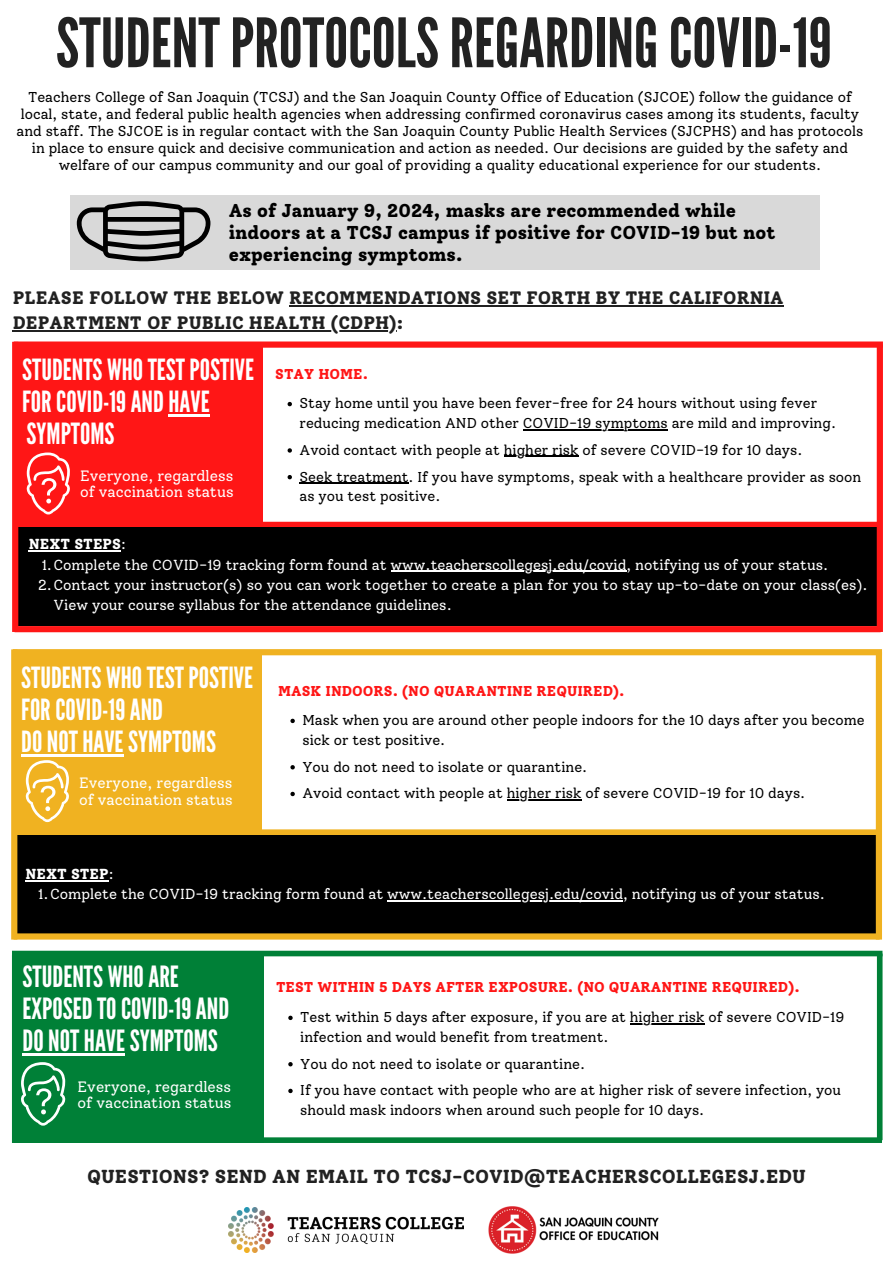
<style>
.page{position:relative;width:893px;height:1263px;background:#fff}
.page>*{position:absolute;margin:0;border:0;box-sizing:border-box;transform-origin:0 0}
.t1{font:67.88px "League Gothic";color:#222}
.t2{font:29.25px/32.1px "League Gothic";color:#fff}
.t3{font:29.17px/32.1px "League Gothic";color:#fff}
.t4{font:800 18.75px "Solway";color:#212121}
.t5{font:800 18.52px/22px "Solway";color:#000}
.t6{font:800 17.92px/24.8px "Solway";color:#212121}
.t7{font:15px/16.3px "Solway";color:#fff}
.t8{font:14.92px/16.3px "Solway";color:#fff}
.t9{font:14.48px/20.2px "Solway";color:#fff}
.t10{font:800 14.48px "Solway";color:#fff}
.t11{font:14.25px/19.6px "Solway";color:#000}
.t12{font:800 14.25px "Solway";color:#ff1616}
.t13{font:12.15px "Solway";color:#fff}
.s1{font-weight:400}
</style>
<div class="page">
<div style="left:70px;top:195px;width:749px;height:75px;background:#d9d9d9"></div>
<svg style="left:77px;top:201px;width:133px;height:61px"></svg>
<div style="left:16px;top:652px;width:246px;height:180px;background:#f0b221"></div>
<div style="left:13px;top:649px;width:869px;height:6px;background:#f0b221"></div>
<div style="left:14px;top:829px;width:866px;height:6px;background:#f0b221"></div>
<svg style="left:26px;top:760px;width:43px;height:62px"></svg>
<div style="left:15px;top:835px;width:864px;height:99px;background:#000"></div>
<div style="left:14px;top:933px;width:865px;height:6px;background:#f0b221"></div>
<div style="left:876px;top:652px;width:6px;height:287px;background:#f0b221"></div>
<div style="left:11px;top:649px;width:6px;height:290px;background:#f0b221"></div>
<img style="left:488px;top:1206px;width:171px;height:48px">
<img style="left:229px;top:1207px;width:235px;height:46px">
<hr style="left:21px;top:754px;width:103px;height:3px;background:#fff">
<hr style="left:25px;top:880px;width:84px;height:1px;background:#fff">
<hr style="left:387px;top:900px;width:236px;height:1px;background:#fff">
<div style="left:14px;top:955px;width:250px;height:188px;background:#008037"></div>
<div style="left:12px;top:955px;width:6px;height:188px;background:#008037"></div>
<div style="left:12px;top:951px;width:870px;height:5px;background:#008037"></div>
<div style="left:877px;top:953px;width:5px;height:187px;background:#008037"></div>
<svg style="left:21px;top:1062px;width:44px;height:64px"></svg>
<div style="left:14px;top:1137px;width:868px;height:6px;background:#008037"></div>
<hr style="left:23px;top:1053px;width:102px;height:3px;background:#fff">
<svg style="left:288px;top:1016px;width:5px;height:4px"></svg>
<hr style="left:630px;top:1023px;width:74px;height:1px;background:#000">
<svg style="left:288px;top:1062px;width:5px;height:4px"></svg>
<svg style="left:288px;top:1089px;width:5px;height:4px"></svg>
<hr style="left:289px;top:305px;width:494px;height:2px;background:#212121">
<hr style="left:13px;top:330px;width:384px;height:2px;background:#212121">
<div style="left:17px;top:345px;width:246px;height:180px;background:#ff1616"></div>
<div style="left:14px;top:341px;width:869px;height:7px;background:#ff1616"></div>
<div style="left:15px;top:522px;width:866px;height:6px;background:#ff1616"></div>
<svg style="left:27px;top:452px;width:43px;height:62px"></svg>
<div style="left:16px;top:528px;width:864px;height:98px;background:#000"></div>
<div style="left:15px;top:626px;width:865px;height:6px;background:#ff1616"></div>
<div style="left:876px;top:345px;width:7px;height:287px;background:#ff1616"></div>
<div style="left:12px;top:342px;width:6px;height:290px;background:#ff1616"></div>
<hr style="left:168px;top:414px;width:42px;height:3px;background:#fff">
<hr style="left:29px;top:550px;width:92px;height:1px;background:#fff">
<hr style="left:390px;top:571px;width:236px;height:1px;background:#fff">
<svg style="left:287px;top:402px;width:5px;height:4px"></svg>
<hr style="left:523px;top:429px;width:145px;height:1px;background:#000">
<svg style="left:287px;top:448px;width:5px;height:5px"></svg>
<hr style="left:504px;top:456px;width:74px;height:1px;background:#000">
<svg style="left:287px;top:475px;width:5px;height:4px"></svg>
<hr style="left:299px;top:482px;width:109px;height:2px;background:#000">
<svg style="left:290px;top:719px;width:5px;height:4px"></svg>
<svg style="left:290px;top:765px;width:5px;height:4px"></svg>
<svg style="left:290px;top:792px;width:5px;height:4px"></svg>
<hr style="left:507px;top:799px;width:74px;height:1px;background:#000">
<p class="t1" style="left:56px;top:4px;width:777px">STUDENTPROTOCOLSREGARDINGCOVID-19</p>
<p class="t11" style="left:17px;top:89px;width:848px;line-height:16.9px;text-align:center">Teachers College of San Joaquin (TCSJ) and the San Joaquin County Office of Education (SJCOE) follow the guidance of local, state, and federal public health agencies when addressing confirmed coronavirus cases among its students, faculty and staff. The SJCOE is in regular contact with the San Joaquin County Public Health Services (SJCPHS) and has protocols in place to ensure quick and decisive communication and action as needed. Our decisions are guided by the safety and welfare of our campus community and our goal of providing a quality educational experience for our students.</p>
<p class="t5" style="left:229px;top:199px;width:548px">As of January 9, 2024, masks are recommended while indoors at a TCSJ campus if positive for COVID-19 but not experiencing symptoms.</p>
<p class="t6" style="left:13px;top:286px;width:772px">PLEASE FOLLOW THE BELOW RECOMMENDATIONS SET FORTH BY THE CALIFORNIA<br>DEPARTMENT OF PUBLIC HEALTH (CDPH):</p>
<p class="t3" style="left:22px;top:354px;width:233px">STUDENTS WHOTESTPOSTIVE<br>FORCOVID-19ANDHAVE<br>SYMPTOMS</p>
<p class="t8" style="left:80px;top:467px;width:155px">Everyone, regardless of vaccination status</p>
<p class="t13" style="left:46px;top:473px;width:182px">infection or lack of symptoms.</p>
<p class="t12" style="left:275px;top:365px;width:94px">STAY HOME.</p>
<p class="t11" style="left:299px;top:394px;width:538px">Stay home until you have been fever-free for 24 hours without using fever reducing medication AND other COVID-19 symptoms are mild and improving.</p>
<p class="t11" style="left:299px;top:440px;width:504px">Avoid contact with people at higher risk of severe COVID-19 for 10 days.</p>
<p class="t11" style="left:299px;top:467px;width:563px">Seek treatment. If you have symptoms, speak with a healthcare provider as soon as you test positive.</p>
<p class="t10" style="left:29px;top:535px;width:98px">NEXT STEPS<span class="s1">:</span></p>
<p class="t9" style="left:42px;top:554px;width:788px">1.Complete the COVID-19 tracking form found at www.teacherscollegesj.edu/covid, notifying us of your status.</p>
<p class="t9" style="left:53px;top:575px;width:815px;text-indent:-15px">2.Contact your instructor(s) so you can work together to create a plan for you to stay up-to-date on your class(es).<br>View your course syllabus for the attendance guidelines.</p>
<p class="t3" style="left:21px;top:662px;width:233px">STUDENTS WHOTESTPOSTIVE<br>FORCOVID-19AND</p>
<p class="t3" style="left:21px;top:726px;width:196px">DONOTHAVESYMPTOMS</p>
<p class="t8" style="left:79px;top:775px;width:155px">Everyone, regardless of vaccination status</p>
<p class="t13" style="left:45px;top:780px;width:182px">infection or lack of symptoms.</p>
<p class="t12" style="left:278px;top:682px;width:348px">MASK INDOORS. (NO QUARANTINE REQUIRED).</p>
<p class="t11" style="left:302px;top:710px;width:564px">Mask when you are around other people indoors for the 10 days after you become sick or test positive.</p>
<p class="t11" style="left:302px;top:757px;width:286px">You do not need to isolate or quarantine.</p>
<p class="t11" style="left:302px;top:783px;width:504px">Avoid contact with people at higher risk of severe COVID-19 for 10 days.</p>
<p class="t10" style="left:25px;top:865px;width:90px">NEXT STEP<span class="s1">:</span></p>
<p class="t9" style="left:38px;top:884px;width:788px">1.Complete the COVID-19 tracking form found at www.teacherscollegesj.edu/covid, notifying us of your status.</p>
<p class="t2" style="left:23px;top:961px;width:208px">STUDENTS WHOARE<br>EXPOSEDTOCOVID-19AND</p>
<p class="t2" style="left:23px;top:1025px;width:197px">DONOTHAVESYMPTOMS</p>
<p class="t7" style="left:78px;top:1078px;width:155px">Everyone, regardless of vaccination status</p>
<p class="t12" style="left:276px;top:979px;width:525px">TEST WITHIN 5 DAYS AFTER EXPOSURE. (NO QUARANTINE REQUIRED).</p>
<p class="t11" style="left:300px;top:1007px;width:546px">Test within 5 days after exposure, if you are at higher risk of severe COVID-19 infection and would benefit from treatment.</p>
<p class="t11" style="left:300px;top:1054px;width:286px">You do not need to isolate or quarantine.</p>
<p class="t11" style="left:300px;top:1080px;width:542px">If you have contact with people who are at higher risk of severe infection, you should mask indoors when around such people for 10 days.</p>
<p class="t4" style="left:87px;top:1165px;width:720px">QUESTIONS? SEND AN EMAIL TO TCSJ-COVID@TEACHERSCOLLEGESJ.EDU</p>
</div>
